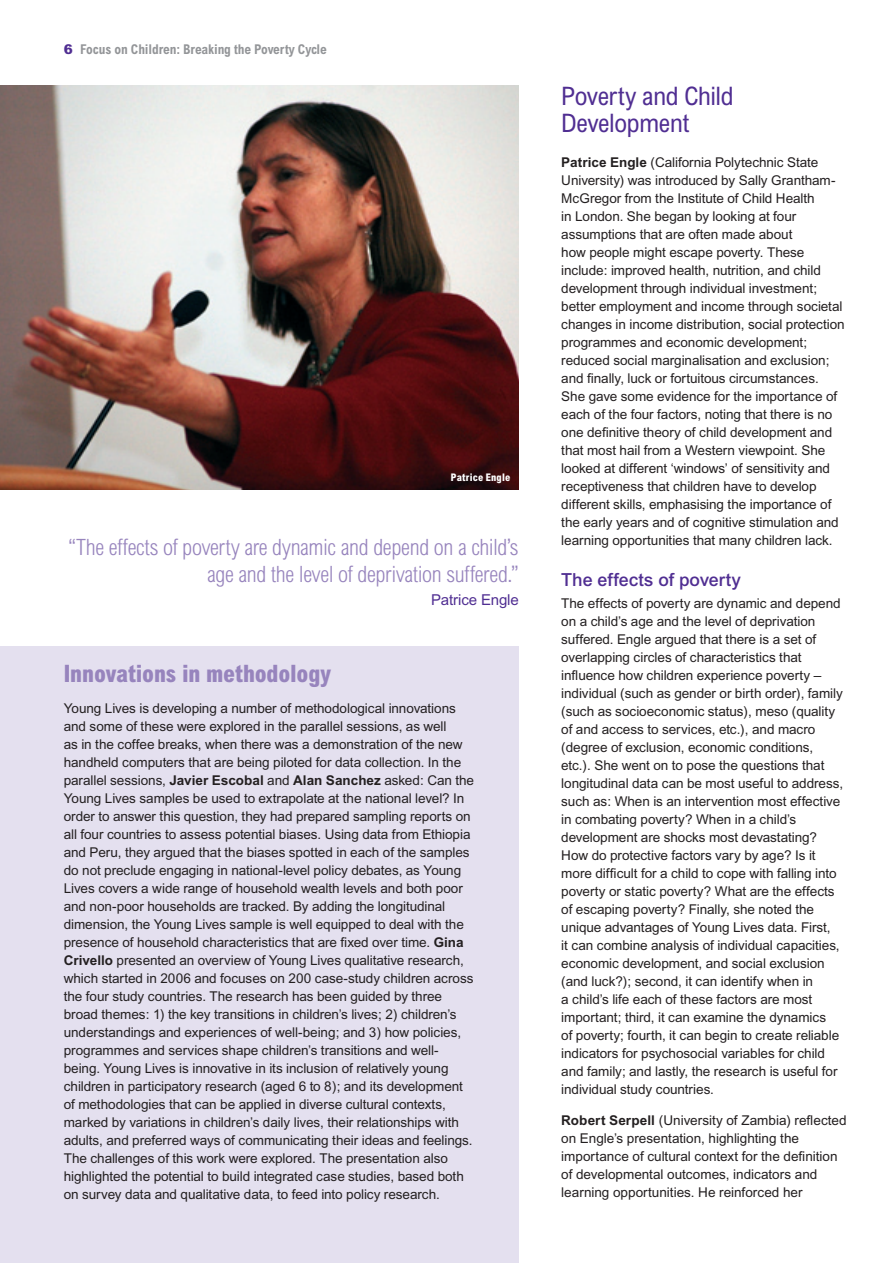
<style>
.page{position:relative;width:893px;height:1263px;background:#fff}
.page>*{position:absolute;margin:0;border:0;box-sizing:border-box;transform-origin:0 0}
.t1{font:condensed 25.5px/27px "Arial";letter-spacing:-.015em;color:#502e92}
.t2{font:800 condensed 24px "Arial";letter-spacing:-.01em;color:#9784bd}
.t3{font:300 condensed 22.5px/27px "Arial";letter-spacing:-.015em;color:#9784bd;text-align:right}
.t4{font:500 18px "Arial";letter-spacing:-.005em;color:#502e92}
.t5{font:15px "Arial";letter-spacing:-.01em;color:#502e92}
.t6{font:13.5px/18px "Arial";letter-spacing:-.005em;color:#231f20}
.t7{font:700 condensed 13.5px "Arial";letter-spacing:-.01em;color:#939598}
.t8{font:800 condensed 10.5px "Arial";letter-spacing:.015em;color:#fff}
.s1{font-weight:900;font-stretch:normal;color:#502e92}
.s2{font-weight:700}
</style>
<div class="page">
<div style="left:0;top:646px;width:519px;height:617px;background:#e4e0ef"></div>
<img style="left:0;top:85px;width:519px;height:404px">
<p class="t7" style="left:64px;top:41px;width:265px"><span class="s1">6</span> Focus on Children: Breaking the Poverty Cycle</p>
<p class="t8" style="left:451px;top:470px;width:61px">Patrice Engle</p>
<h3 class="t3" style="left:68px;top:534px;width:452px">“The effects of poverty are dynamic and depend on a child’s age and the level of deprivation suffered.”</h3>
<p class="t5" style="left:431px;top:591px;width:89px">Patrice Engle</p>
<h2 class="t2" style="left:64px;top:659px;width:269px">Innovations in methodology</h2>
<p class="t6" style="left:64px;top:699px;width:412px">Young Lives is developing a number of methodological innovations and some of these were explored in the parallel sessions, as well<br>as in the coffee breaks, when there was a demonstration of the new handheld computers that are being piloted for data collection. In the parallel sessions, <span class="s2">Javier Escobal</span> and <span class="s2">Alan Sanchez</span> asked: Can the Young Lives samples be used to extrapolate at the national level? In order to answer this question, they had prepared sampling reports on all four countries to assess potential biases. Using data from Ethiopia and Peru, they argued that the biases spotted in each of the samples do not preclude engaging in national-level policy debates, as Young Lives covers a wide range of household wealth levels and both poor and non-poor households are tracked. By adding the longitudinal dimension, the Young Lives sample is well equipped to deal with the presence of household characteristics that are fixed over time. <span class="s2">Gina Crivello</span> presented an overview of Young Lives qualitative research, which started in 2006 and focuses on 200 case-study children across the four study countries. The research has been guided by three broad themes: 1) the key transitions in children’s lives; 2) children’s understandings and experiences of well-being; and 3) how policies, programmes and services shape children’s transitions and well&shy;being. Young Lives is innovative in its inclusion of relatively young children in participatory research (aged 6 to 8); and its development of methodologies that can be applied in diverse cultural contexts, marked by variations in children’s daily lives, their relationships with adults, and preferred ways of communicating their ideas and feelings.<br>The challenges of this work were explored. The presentation also highlighted the potential to build integrated case studies, based both on survey data and qualitative data, to feed into policy research.</p>
<h1 class="t1" style="left:561px;top:82px;width:174px">Poverty and Child<br>Development</h1>
<p class="t6" style="left:561px;top:153px;width:285px"><span class="s2">Patrice Engle</span> (California Polytechnic State University) was introduced by Sally Grantham-McGregor from the Institute of Child Health<br>in London. She began by looking at four assumptions that are often made about<br>how people might escape poverty. These include: improved health, nutrition, and child development through individual investment; better employment and income through societal changes in income distribution, social protection programmes and economic development; reduced social marginalisation and exclusion; and finally, luck or fortuitous circumstances.<br>She gave some evidence for the importance of each of the four factors, noting that there is no one definitive theory of child development and that most hail from a Western viewpoint. She looked at different ‘windows’ of sensitivity and receptiveness that children have to develop different skills, emphasising the importance of the early years and of cognitive stimulation and learning opportunities that many children lack.</p>
<h3 class="t4" style="left:561px;top:569px;width:181px">The effects of poverty</h3>
<p class="t6" style="left:561px;top:594px;width:283px">The effects of poverty are dynamic and depend on a child’s age and the level of deprivation suffered. Engle argued that there is a set of overlapping circles of characteristics that influence how children experience poverty – individual (such as gender or birth order), family (such as socioeconomic status), meso (quality of and access to services, etc.), and macro (degree of exclusion, economic conditions, etc.). She went on to pose the questions that longitudinal data can be most useful to address, such as: When is an intervention most effective in combating poverty? When in a child’s development are shocks most devastating?<br>How do protective factors vary by age? Is it more difficult for a child to cope with falling into poverty or static poverty? What are the effects of escaping poverty? Finally, she noted the unique advantages of Young Lives data. First,<br>it can combine analysis of individual capacities, economic development, and social exclusion (and luck?); second, it can identify when in<br>a child’s life each of these factors are most important; third, it can examine the dynamics<br>of poverty; fourth, it can begin to create reliable indicators for psychosocial variables for child and family; and lastly, the research is useful for individual study countries.</p>
<p class="t6" style="left:561px;top:1111px;width:287px"><span class="s2">Robert Serpell</span> (University of Zambia) reflected on Engle’s presentation, highlighting the importance of cultural context for the definition of developmental outcomes, indicators and learning opportunities. He reinforced her</p>
</div>
